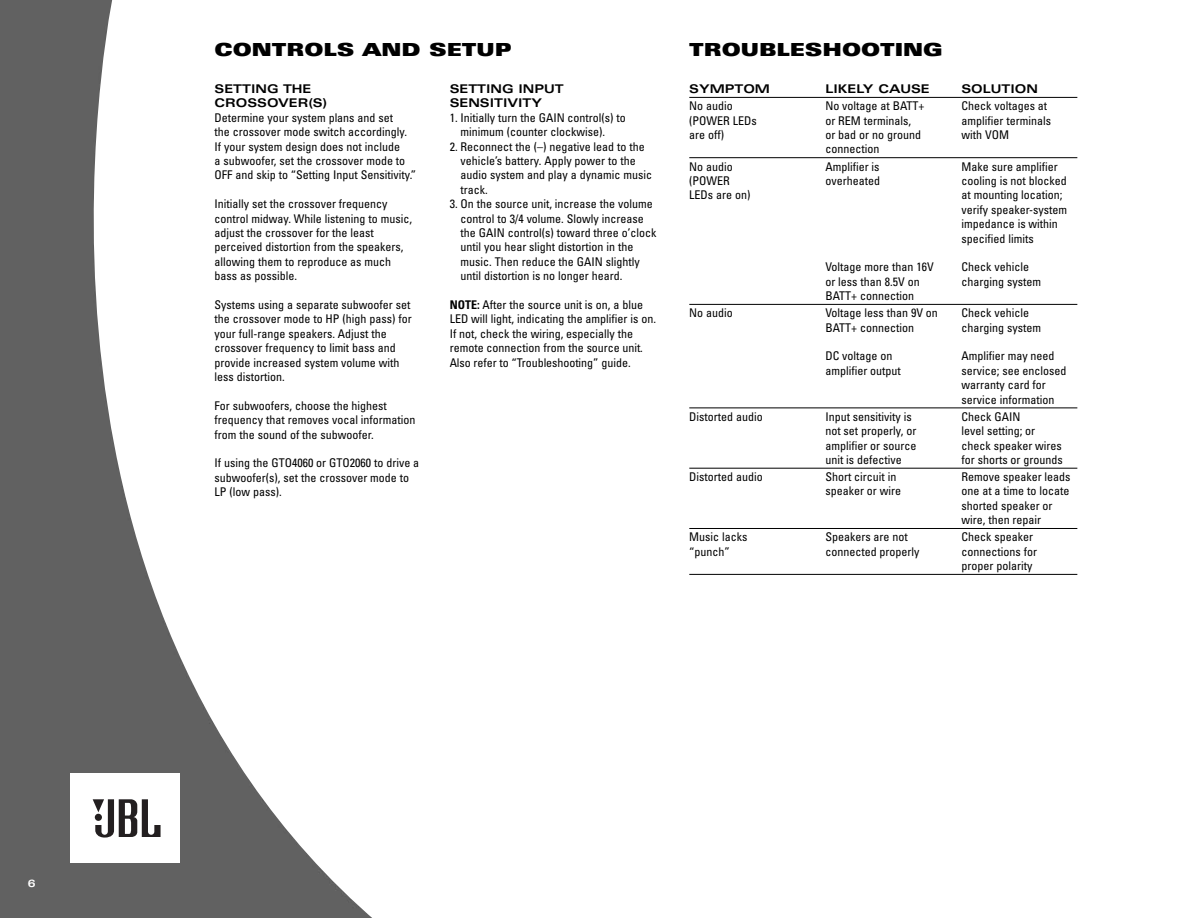
<style>
.page{position:relative;width:1188px;height:918px;background:#fff}
.page>*{position:absolute;margin:0;border:0;box-sizing:border-box;transform-origin:0 0}
.t1{font:900 expanded 18px "Univers";color:#000}
.t2{font:condensed 12px/14.4px "Univers";color:#000}
.t3{font:700 expanded 12px/14.4px "Univers";color:#000}
.t4{font:700 expanded 10.5px "Univers";color:#fff}
.s1{font-weight:700}
</style>
<div class="page">
<img style="left:0;top:0;width:372px;height:918px">
<div style="left:70px;top:773px;width:110px;height:90px;background:#fff"></div>
<svg style="left:93px;top:799px;width:68px;height:39px"></svg>
<hr style="left:689px;top:97px;width:388px;height:1px;background:#000">
<hr style="left:689px;top:157px;width:388px;height:1px;background:#000">
<hr style="left:689px;top:304px;width:388px;height:1px;background:#000">
<hr style="left:689px;top:408px;width:388px;height:1px;background:#000">
<hr style="left:689px;top:468px;width:388px;height:1px;background:#000">
<hr style="left:689px;top:528px;width:388px;height:1px;background:#000">
<hr style="left:689px;top:574px;width:388px;height:1px;background:#000">
<p class="t4" style="left:28px;top:880px;width:9px">6</p>
<h1 class="t1" style="left:215px;top:43px;width:299px">CONTROLS AND SETUP</h1>
<p class="t3" style="left:215px;top:83px;width:114px">SETTING THE<br>CROSSOVER(S)</p>
<p class="t2" style="left:215px;top:111px;width:203px">Determine your system plans and set<br>the crossover mode switch accordingly.<br>If your system design does not include<br>a subwoofer, set the crossover mode to OFF and skip to “Setting Input Sensitivity.”</p>
<p class="t2" style="left:215px;top:198px;width:199px">Initially set the crossover frequency control midway. While listening to music, adjust the crossover for the least perceived distortion from the speakers, allowing them to reproduce as much bass as possible.</p>
<p class="t2" style="left:215px;top:299px;width:199px">Systems using a separate subwoofer set the crossover mode to HP (high pass) for your full-range speakers. Adjust the crossover frequency to limit bass and provide increased system volume with less distortion.</p>
<p class="t2" style="left:215px;top:399px;width:203px">For subwoofers, choose the highest frequency that removes vocal information from the sound of the subwoofer.</p>
<p class="t2" style="left:215px;top:457px;width:206px">If using the GTO4060 or GTO2060 to drive a subwoofer(s), set the crossover mode to<br>LP (low pass).</p>
<p class="t3" style="left:450px;top:83px;width:116px">SETTING INPUT<br>SENSITIVITY</p>
<p class="t2" style="left:461px;top:111px;width:167px;text-indent:-11px">1. Initially turn the GAIN control(s) to minimum (counter clockwise).</p>
<p class="t2" style="left:461px;top:140px;width:193px;text-indent:-11px">2. Reconnect the (–) negative lead to the vehicle’s battery. Apply power to the audio system and play a dynamic music track.</p>
<p class="t2" style="left:461px;top:198px;width:197px;text-indent:-11px">3. On the source unit, increase the volume control to 3/4 volume. Slowly increase the GAIN control(s) toward three o’clock until you hear slight distortion in the music. Then reduce the GAIN slightly until distortion is no longer heard.</p>
<p class="t2" style="left:450px;top:299px;width:208px"><span class="s1">NOTE:</span> After the source unit is on, a blue LED will light, indicating the amplifier is on.<br>If not, check the wiring, especially the remote connection from the source unit.<br>Also refer to “Troubleshooting” guide.</p>
<h1 class="t1" style="left:689px;top:43px;width:255px">TROUBLESHOOTING</h1>
<p class="t3" style="left:689px;top:83px;width:82px">SYMPTOM</p>
<p class="t3" style="left:825px;top:83px;width:106px">LIKELY CAUSE</p>
<p class="t3" style="left:961px;top:83px;width:78px">SOLUTION</p>
<p class="t2" style="left:689px;top:100px;width:45px">No audio</p>
<p class="t2" style="left:825px;top:100px;width:101px">No voltage at BATT+</p>
<p class="t2" style="left:961px;top:100px;width:87px">Check voltages at</p>
<p class="t2" style="left:689px;top:114px;width:69px">(POWER LEDs</p>
<p class="t2" style="left:825px;top:114px;width:87px">or REM terminals,</p>
<p class="t2" style="left:961px;top:114px;width:91px">amplifier terminals</p>
<p class="t2" style="left:689px;top:129px;width:36px">are off)</p>
<p class="t2" style="left:825px;top:129px;width:97px">or bad or no ground</p>
<p class="t2" style="left:961px;top:129px;width:49px">with VOM</p>
<p class="t2" style="left:825px;top:143px;width:55px">connection</p>
<p class="t2" style="left:689px;top:160px;width:45px">No audio</p>
<p class="t2" style="left:825px;top:160px;width:56px">Amplifier is</p>
<p class="t2" style="left:961px;top:160px;width:98px">Make sure amplifier</p>
<p class="t2" style="left:689px;top:174px;width:42px">(POWER</p>
<p class="t2" style="left:825px;top:174px;width:56px">overheated</p>
<p class="t2" style="left:961px;top:174px;width:107px">cooling is not blocked</p>
<p class="t2" style="left:689px;top:189px;width:63px">LEDs are on)</p>
<p class="t2" style="left:961px;top:189px;width:107px">at mounting location; verify speaker-system impedance is within specified limits</p>
<p class="t2" style="left:825px;top:261px;width:110px">Voltage more than 16V</p>
<p class="t2" style="left:961px;top:261px;width:69px">Check vehicle</p>
<p class="t2" style="left:825px;top:275px;width:96px">or less than 8.5V on</p>
<p class="t2" style="left:961px;top:275px;width:81px">charging system</p>
<p class="t2" style="left:825px;top:290px;width:90px">BATT+ connection</p>
<p class="t2" style="left:689px;top:307px;width:45px">No audio</p>
<p class="t2" style="left:825px;top:307px;width:114px">Voltage less than 9V on</p>
<p class="t2" style="left:961px;top:307px;width:69px">Check vehicle</p>
<p class="t2" style="left:825px;top:321px;width:90px">BATT+ connection</p>
<p class="t2" style="left:961px;top:321px;width:81px">charging system</p>
<p class="t2" style="left:825px;top:350px;width:69px">DC voltage on</p>
<p class="t2" style="left:961px;top:350px;width:95px">Amplifier may need</p>
<p class="t2" style="left:825px;top:364px;width:77px">amplifier output</p>
<p class="t2" style="left:961px;top:364px;width:107px">service; see enclosed warranty card for service information</p>
<p class="t2" style="left:689px;top:410px;width:75px">Distorted audio</p>
<p class="t2" style="left:825px;top:410px;width:88px">Input sensitivity is</p>
<p class="t2" style="left:961px;top:410px;width:60px">Check GAIN</p>
<p class="t2" style="left:825px;top:425px;width:92px">not set properly, or</p>
<p class="t2" style="left:961px;top:425px;width:75px">level setting; or</p>
<p class="t2" style="left:825px;top:439px;width:93px">amplifier or source</p>
<p class="t2" style="left:961px;top:439px;width:102px">check speaker wires</p>
<p class="t2" style="left:825px;top:453px;width:78px">unit is defective</p>
<p class="t2" style="left:961px;top:453px;width:103px">for shorts or grounds</p>
<p class="t2" style="left:689px;top:471px;width:75px">Distorted audio</p>
<p class="t2" style="left:825px;top:471px;width:73px">Short circuit in</p>
<p class="t2" style="left:961px;top:471px;width:111px">Remove speaker leads</p>
<p class="t2" style="left:825px;top:485px;width:77px">speaker or wire</p>
<p class="t2" style="left:961px;top:485px;width:109px">one at a time to locate shorted speaker or wire, then repair</p>
<p class="t2" style="left:689px;top:531px;width:60px">Music lacks</p>
<p class="t2" style="left:825px;top:531px;width:84px">Speakers are not</p>
<p class="t2" style="left:961px;top:531px;width:73px">Check speaker</p>
<p class="t2" style="left:689px;top:545px;width:42px">“punch”</p>
<p class="t2" style="left:825px;top:545px;width:96px">connected properly</p>
<p class="t2" style="left:961px;top:545px;width:77px">connections for proper polarity</p>
</div>
